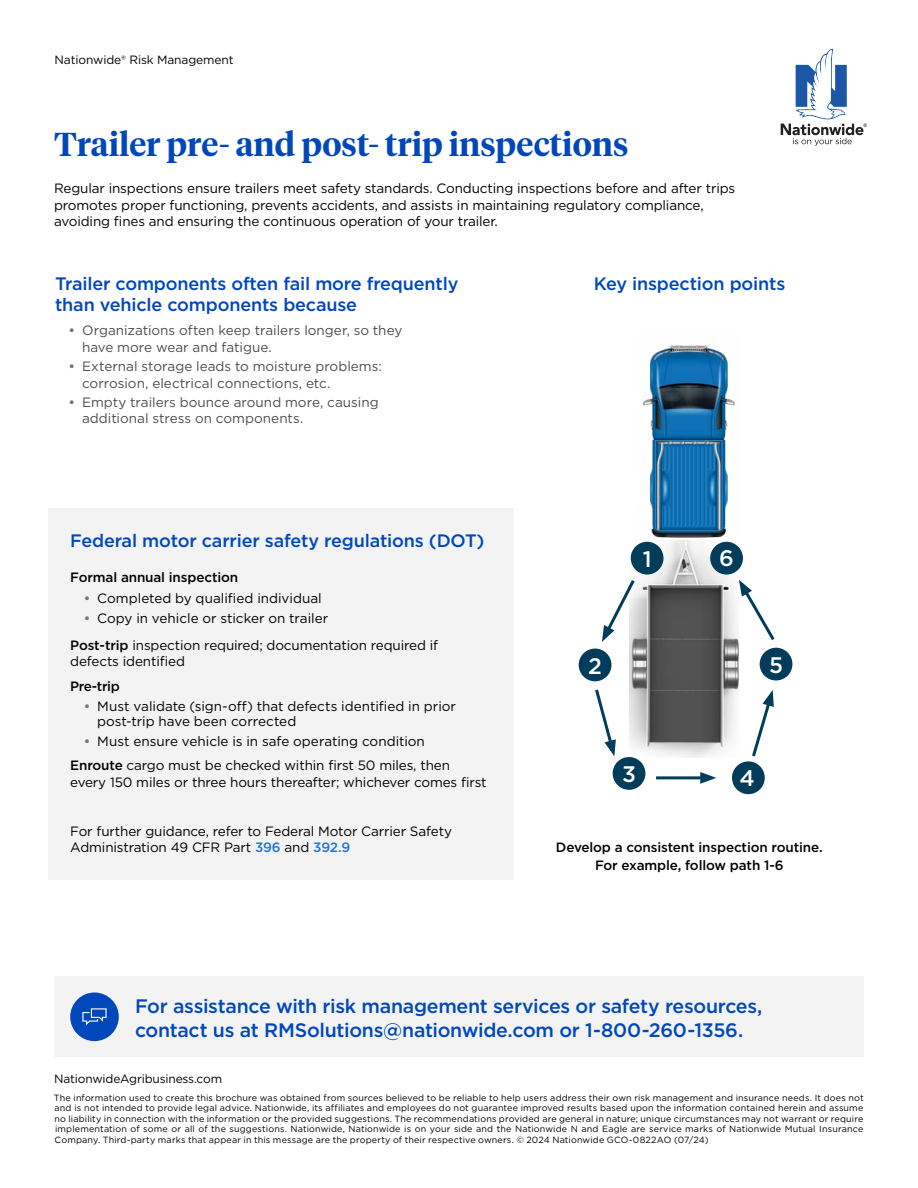
<style>
.page{position:relative;width:918px;height:1188px;background:#fff}
.page>*{position:absolute;margin:0;border:0;box-sizing:border-box;transform-origin:0 0}
.TEMPLATE_Page_Title{font:600 33px "Tiempos Headline";color:#0047bb}
.t1{font:500 22.5px "Gotham";color:#fff}
.TEMPLATE_CTA{font:500 19.5px/24px "Gotham";letter-spacing:-.015em;color:#0047bb}
.TEMPLATE_Subhead_1_12_14{font:500 18px/21px "Gotham";letter-spacing:-.01em;color:#0047bb}
.TEMPLATE_text_9_11{font:13.5px/16.5px "Gotham";letter-spacing:-.01em;color:#000}
.TEMPLATE_Bulleted_text{font:13.5px/16.5px "Gotham";color:#4d4d4f}
.TEMPLATE_Bulleted_text-2{font:13.5px/15px "Gotham";color:#000}
.TEMPLATE_Subhead_2{font:500 13.5px "Gotham";letter-spacing:-.01em;color:#000}
.TEMPLATE_Subhead_2-2{font:13.5px/16.5px "Gotham";letter-spacing:-.01em;color:#000}
.TEMPLATE_Eyebrow_-_black{font:12px "Gotham";letter-spacing:-.015em;color:#000}
.TEMPLATE_Disclaimer{font:9px/10.5px "Gotham";letter-spacing:.015em;color:#000;text-align:justify}
.s1{font-weight:500;color:#747478}
.s2{font-weight:500}
.s3{font-weight:500;color:#1f74db}
</style>
<div class="page">
<svg style="left:781px;top:49px;width:86px;height:97px"></svg>
<div style="left:54px;top:976px;width:810px;height:81px;background:#f3f3f3"></div>
<svg style="left:70px;top:993px;width:49px;height:48px"></svg>
<img style="left:642px;top:345px;width:99px;height:205px">
<img style="left:629px;top:540px;width:110px;height:217px">
<div style="left:631px;top:542px;width:33px;height:33px;background:#013c5b;border-radius:50%"></div>
<div style="left:710px;top:542px;width:33px;height:33px;background:#013c5b;border-radius:50%"></div>
<div style="left:613px;top:757px;width:32px;height:33px;background:#013c5b;border-radius:50%"></div>
<div style="left:732px;top:761px;width:33px;height:33px;background:#013c5b;border-radius:50%"></div>
<div style="left:579px;top:649px;width:32px;height:32px;background:#013c5b;border-radius:50%"></div>
<div style="left:760px;top:648px;width:32px;height:32px;background:#013c5b;border-radius:50%"></div>
<svg style="left:602px;top:577px;width:35px;height:65px"></svg>
<svg style="left:595px;top:689px;width:21px;height:67px"></svg>
<svg style="left:752px;top:690px;width:22px;height:67px"></svg>
<hr style="left:656px;top:776px;width:50px;height:3px;background:#013c5b">
<svg style="left:700px;top:772px;width:16px;height:12px"></svg>
<svg style="left:739px;top:580px;width:36px;height:60px"></svg>
<div style="left:49px;top:508px;width:465px;height:371px;background:#f3f3f3"></div>
<p class="TEMPLATE_Eyebrow_-_black" style="left:55px;top:52px;width:180px">Nationwide® Risk Management</p>
<p class="TEMPLATE_Page_Title" style="left:54px;top:121px;width:576px">Trailer pre- and post- trip inspections</p>
<p class="TEMPLATE_text_9_11" style="left:54px;top:180px;width:683px">Regular inspections ensure trailers meet safety standards. Conducting inspections before and after trips promotes proper functioning, prevents accidents, and assists in maintaining regulatory compliance, avoiding fines and ensuring the continuous operation of your trailer.</p>
<p class="TEMPLATE_Subhead_1_12_14" style="left:55px;top:272px;width:405px">Trailer components often fail more frequently than vehicle components because</p>
<p class="TEMPLATE_Bulleted_text" style="left:82px;top:322px;width:322px;text-indent:-14px"><span class="s1">•</span> Organizations often keep trailers longer, so they have more wear and fatigue.</p>
<p class="TEMPLATE_Bulleted_text" style="left:82px;top:358px;width:301px;text-indent:-14px"><span class="s1">•</span> External storage leads to moisture problems: corrosion, electrical connections, etc.</p>
<p class="TEMPLATE_Bulleted_text" style="left:82px;top:393px;width:298px;text-indent:-14px"><span class="s1">•</span> Empty trailers bounce around more, causing additional stress on components.</p>
<p class="TEMPLATE_Subhead_1_12_14" style="left:70px;top:529px;width:416px">Federal motor carrier safety regulations (DOT)</p>
<p class="TEMPLATE_Subhead_2" style="left:70px;top:568px;width:170px">Formal annual inspection</p>
<p class="TEMPLATE_Bulleted_text-2" style="left:84px;top:591px;width:240px"><span class="s1">•</span> Completed by qualified individual</p>
<p class="TEMPLATE_Bulleted_text-2" style="left:84px;top:610px;width:246px"><span class="s1">•</span> Copy in vehicle or sticker on trailer</p>
<p class="TEMPLATE_Subhead_2-2" style="left:70px;top:637px;width:369px"><span class="s2">Post-trip</span> inspection required; documentation required if defects identified</p>
<p class="TEMPLATE_Subhead_2" style="left:70px;top:677px;width:51px">Pre-trip</p>
<p class="TEMPLATE_Bulleted_text-2" style="left:97px;top:699px;width:360px;text-indent:-14px"><span class="s1">•</span> Must validate (sign-off) that defects identified in prior post-trip have been corrected</p>
<p class="TEMPLATE_Bulleted_text-2" style="left:84px;top:733px;width:343px"><span class="s1">•</span> Must ensure vehicle is in safe operating condition</p>
<p class="TEMPLATE_text_9_11" style="left:70px;top:757px;width:418px"><span class="s2">Enroute</span> cargo must be checked within first 50 miles, then every 150 miles or three hours thereafter; whichever comes first</p>
<p class="TEMPLATE_text_9_11" style="left:70px;top:823px;width:383px">For further guidance, refer to Federal Motor Carrier Safety<br>Administration 49 CFR Part <span class="s3">396</span> and <span class="s3">392.9</span></p>
<p class="TEMPLATE_Subhead_1_12_14" style="left:594px;top:272px;width:193px">Key inspection points</p>
<h2 class="t1" style="left:588px;top:651px;width:15px">2</h2>
<h2 class="t1" style="left:643px;top:544px;width:10px">1</h2>
<h2 class="t1" style="left:719px;top:543px;width:16px">6</h2>
<h2 class="t1" style="left:769px;top:650px;width:16px">5</h2>
<h2 class="t1" style="left:622px;top:759px;width:15px">3</h2>
<h2 class="t1" style="left:740px;top:764px;width:17px">4</h2>
<p class="TEMPLATE_Subhead_2" style="left:556px;top:838px;width:268px">Develop a consistent inspection routine.</p>
<p class="TEMPLATE_Subhead_2" style="left:595px;top:857px;width:190px">For example, follow path 1-6</p>
<p class="TEMPLATE_CTA" style="left:135px;top:993px;width:629px">For assistance with risk management services or safety resources, contact us at RMSolutions@nationwide.com or 1-800-260-1356.</p>
<p class="TEMPLATE_Eyebrow_-_black" style="left:54px;top:1071px;width:169px">NationwideAgribusiness.com</p>
<p class="TEMPLATE_Disclaimer" style="left:54px;top:1092px;width:811px">The information used to create this brochure was obtained from sources believed to be reliable to help users address their own risk management and insurance needs. It does not and is not intended to provide legal advice. Nationwide, its affiliates and employees do not guarantee improved results based upon the information contained herein and assume no liability in connection with the information or the provided suggestions. The recommendations provided are general in nature; unique circumstances may not warrant or require implementation of some or all of the suggestions. Nationwide, Nationwide is on your side and the Nationwide N and Eagle are service marks of Nationwide Mutual Insurance Company. Third-party marks that appear in this message are the property of their respective owners. © 2024 Nationwide GCO-0822AO (07/24)</p>
</div>
